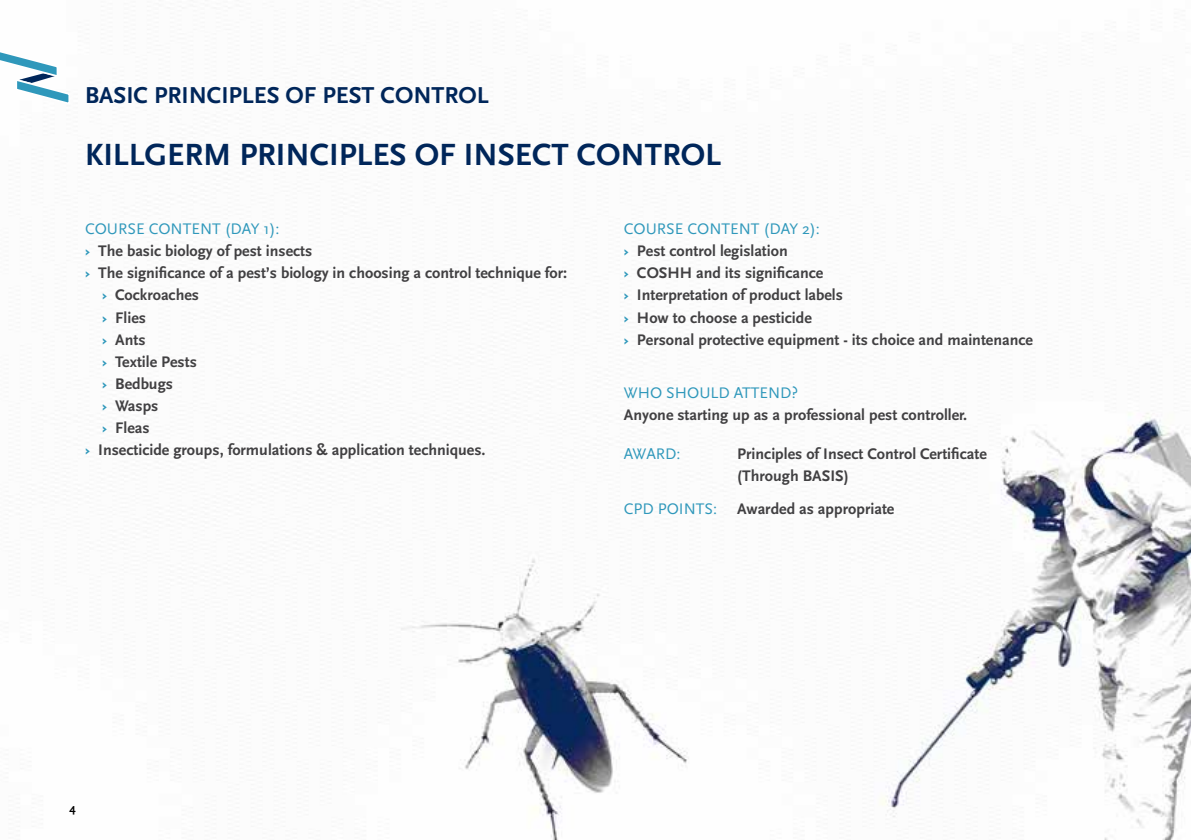
<style>
.page{position:relative;width:1191px;height:840px;background:#fff}
.page>*{position:absolute;margin:0;border:0;box-sizing:border-box;transform-origin:0 0}
.t1{font:700 32px "Scala Sans";color:#00265a}
.t2{font:700 24px "Scala Sans";color:#00265a}
.t3{font:700 16px/22px "Scala Sans";color:#414042}
.t4{font:16px "Scala Sans";color:#2f98bb}
.t5{font:700 12px "Scala Sans";color:#000}
.s1{color:#2f98bb}
.s2{font-weight:400;color:#2f98bb}
</style>
<div class="page">
<img style="left:401px;top:413px;width:790px;height:426px">
<svg style="left:0;top:52px;width:69px;height:51px"></svg>
<h2 class="t2" style="left:85px;top:82px;width:405px">BASIC PRINCIPLES OF PEST CONTROL</h2>
<h1 class="t1" style="left:85px;top:138px;width:637px">KILLGERM PRINCIPLES OF INSECT CONTROL</h1>
<p class="t4" style="left:85px;top:220px;width:196px">COURSE CONTENT (DAY 1):</p>
<p class="t3" style="left:85px;top:240px;width:229px"><span class="s1">›</span> The basic biology of pest insects</p>
<p class="t3" style="left:85px;top:262px;width:483px"><span class="s1">›</span> The significance of a pest’s biology in choosing a control technique for:</p>
<p class="t3" style="left:102px;top:284px;width:98px"><span class="s1">›</span> Cockroaches</p>
<p class="t3" style="left:102px;top:306px;width:45px"><span class="s1">›</span> Flies</p>
<p class="t3" style="left:102px;top:328px;width:45px"><span class="s1">›</span> Ants</p>
<p class="t3" style="left:102px;top:350px;width:96px"><span class="s1">›</span> Textile Pests</p>
<p class="t3" style="left:102px;top:372px;width:72px"><span class="s1">›</span> Bedbugs</p>
<p class="t3" style="left:102px;top:394px;width:58px"><span class="s1">›</span> Wasps</p>
<p class="t3" style="left:102px;top:416px;width:49px"><span class="s1">›</span> Fleas</p>
<p class="t3" style="left:85px;top:438px;width:402px"><span class="s1">›</span> Insecticide groups, formulations &amp; application techniques.</p>
<p class="t3" style="left:624px;top:218px;width:411px"><span class="s2">COURSE CONTENT (DAY 2):<br></span><span class="s1">›</span> Pest control legislation<br><span class="s1">›</span> COSHH and its significance<br><span class="s1">›</span> Interpretation of product labels<br><span class="s1">›</span> How to choose a pesticide<br><span class="s1">›</span> Personal protective equipment - its choice and maintenance</p>
<p class="t4" style="left:624px;top:383px;width:176px">WHO SHOULD ATTEND?</p>
<p class="t3" style="left:624px;top:403px;width:345px">Anyone starting up as a professional pest controller.</p>
<p class="t4" style="left:624px;top:444px;width:58px">AWARD:</p>
<p class="t3" style="left:737px;top:442px;width:251px">Principles of Insect Control Certificate (Through BASIS)</p>
<p class="t4" style="left:624px;top:500px;width:95px">CPD POINTS:</p>
<p class="t3" style="left:737px;top:498px;width:159px">Awarded as appropriate</p>
<p class="t5" style="left:69px;top:800px;width:8px">4</p>
</div>
